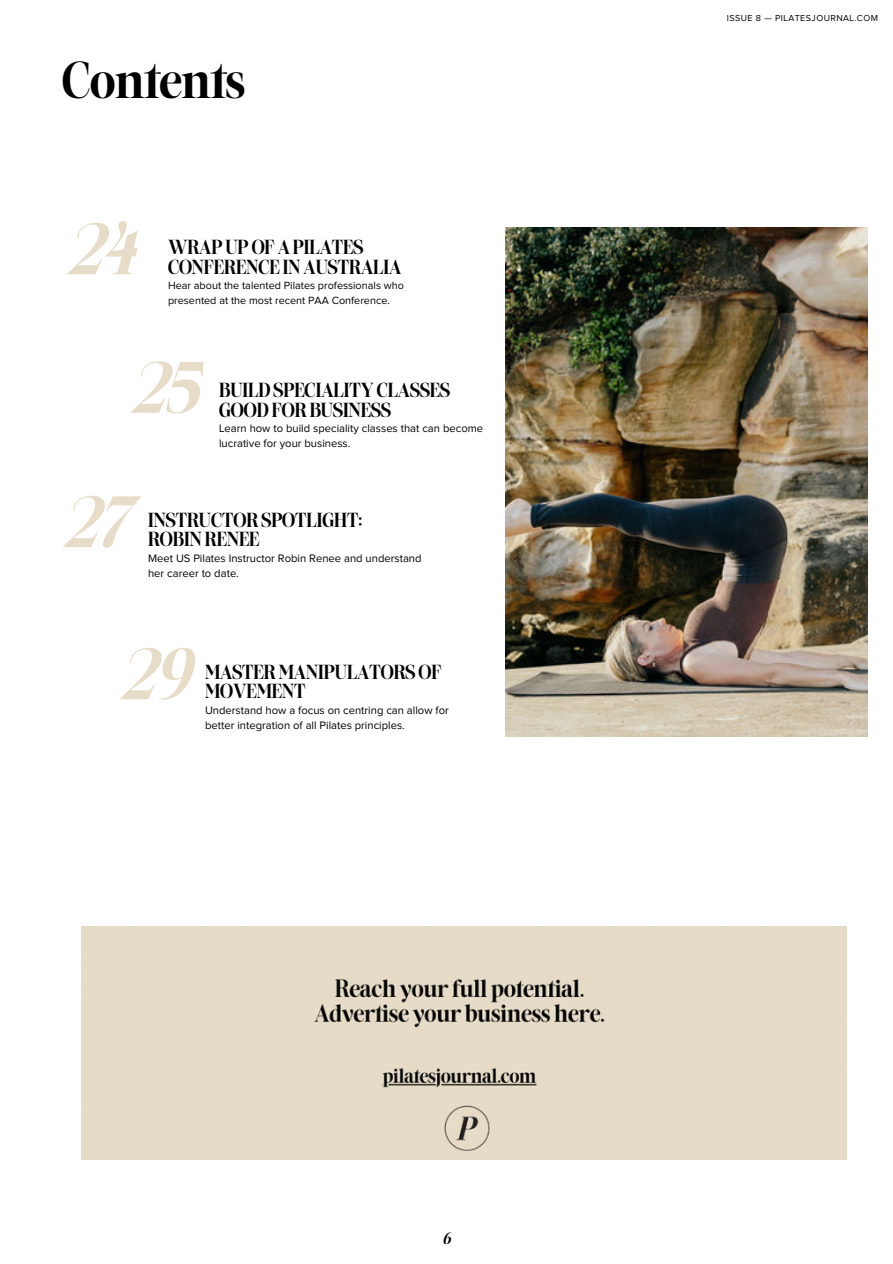
<style>
.page{position:relative;width:893px;height:1264px;background:#fff}
.page>*{position:absolute;margin:0;border:0;box-sizing:border-box;transform-origin:0 0}
.t1{font:italic 52.5px "The New Elegance";color:#e6dcc8}
.t2{font:37.5px "The New Elegance";color:#000}
.t3{font:14.7px/19.6px "The New Elegance";color:#000}
.t4{font:italic 12px "The New Elegance";color:#000}
.t5{font:11.25px/15px "Proxima Nova";color:#000}
.t6{font:10.8px/14.4px "Proxima Nova";color:#000}
.t7{font:9px "Proxima Nova";letter-spacing:.05em;color:#000}
</style>
<div class="page">
<div style="left:82px;top:926px;width:764px;height:233px;background:#e5dbc7"></div>
<img style="left:505px;top:228px;width:362px;height:508px">
<p class="t2" style="left:62px;top:61px;width:185px">Contents</p>
<p class="t1" style="left:66px;top:226px;width:67px">24</p>
<p class="t3" style="left:168px;top:239px;width:235px">WRAP UP OF A PILATES<br>CONFERENCE IN AUSTRALIA</p>
<p class="t6" style="left:168px;top:279px;width:237px">Hear about the talented Pilates professionals who presented at the most recent PAA Conference.</p>
<p class="t1" style="left:130px;top:364px;width:68px">25</p>
<p class="t3" style="left:219px;top:382px;width:232px">BUILD SPECIALITY CLASSES<br>GOOD FOR BUSINESS</p>
<p class="t5" style="left:219px;top:421px;width:265px">Learn how to build speciality classes that can become lucrative for your business.</p>
<p class="t1" style="left:62px;top:498px;width:66px">27</p>
<p class="t3" style="left:148px;top:512px;width:216px">INSTRUCTOR SPOTLIGHT:</p>
<p class="t3" style="left:148px;top:531px;width:113px">ROBIN RENEE</p>
<p class="t5" style="left:148px;top:551px;width:275px">Meet US Pilates Instructor Robin Renee and understand her career to date.</p>
<p class="t1" style="left:119px;top:650px;width:70px">29</p>
<p class="t3" style="left:205px;top:664px;width:238px">MASTER MANIPULATORS OF<br>MOVEMENT</p>
<p class="t5" style="left:205px;top:703px;width:245px">Understand how a focus on centring can allow for better integration of all Pilates principles.</p>
<p class="t4" style="left:442px;top:1232px;width:9px">6</p>
<p class="t7" style="left:726px;top:14px;width:153px">ISSUE 8 — PILATESJOURNAL.COM</p>
</div>
